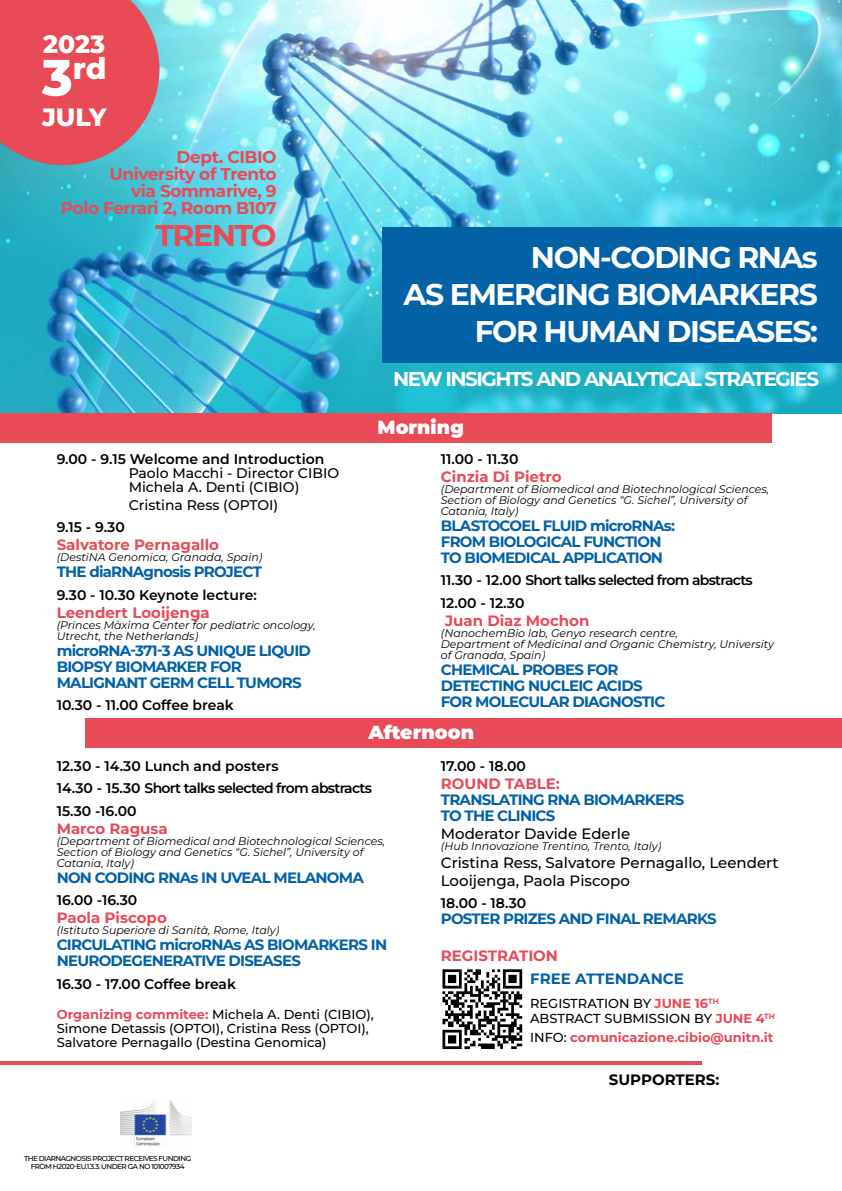
<style>
.page{position:relative;width:842px;height:1191px;background:#fff}
.page>*{position:absolute;margin:0;border:0;box-sizing:border-box;transform-origin:0 0}
.t1{font:700 30px/37px "Montserrat";letter-spacing:-.05em;color:#fff;text-align:right}
.t2{font:700 30px "Montserrat";letter-spacing:-.05em;color:#e84a56}
.t3{font:800 29.7px "Montserrat";color:#fff}
.t4{font:800 25px "Montserrat";color:#fff}
.t5{font:700 20px "Montserrat";letter-spacing:-.075em;color:#fff}
.t6{font:900 19px "Montserrat";color:#fff}
.t7{font:700 17px/17px "Montserrat";letter-spacing:-.025em;color:#e84a56;text-align:right}
.t8{font:700 15px/16px "Montserrat";letter-spacing:-.05em;color:#0361a6}
.t9{font:700 15px "Montserrat";color:#e84a56}
.t10{font:500 15px/18px "Montserrat";color:#000}
.t11{font:700 15px "Montserrat";color:#0361a6}
.t12{font:700 15px "Montserrat";color:#000}
.t13{font:600 14px "Montserrat";color:#000}
.t14{font:600 14px/22.5px "Montserrat";letter-spacing:-.04em;color:#000}
.t15{font:500 14px/14px "Montserrat";color:#000}
.t16{font:600 14px/22.5px "Montserrat";letter-spacing:-.05em;color:#000}
.t17{font:500 13px/14px "Montserrat";color:#000}
.t18{font:700 13px "Montserrat";color:#e84a56}
.t19{font:italic 11px/11px "Montserrat";color:#000}
.t20{font:500 7.2px/7.2px "Montserrat";letter-spacing:-.07em;color:#000;text-align:center}
.s1{font-size:51px}
.s2{font-weight:700;color:#e84a56}
.s3{font-weight:500;color:#000}
</style>
<div class="page">
<img style="left:0;top:0;width:842px;height:414px">
<div style="left:382px;top:227px;width:460px;height:135px;background:#0361a6"></div>
<div style="left:0;top:413px;width:771px;height:29px;background:#e84a56"></div>
<div style="left:85px;top:718px;width:757px;height:29px;background:#e84a56"></div>
<hr style="left:0;top:1061px;width:702px;height:3px;background:#e84a56">
<svg style="left:0;top:0;width:159px;height:165px;background:#d85764"></svg>
<svg style="left:442px;top:969px;width:80px;height:80px"></svg>
<img style="left:121px;top:1100px;width:70px;height:46px">
<h3 class="t4" style="left:43px;top:27px;width:63px">2023</h3>
<h2 class="t3" style="left:42px;top:48px;width:66px"><span class="s1">3</span>rd</h2>
<h3 class="t4" style="left:42px;top:100px;width:66px">JULY</h3>
<h3 class="t7" style="left:61px;top:148px;width:217px">Dept. CIBIO<br>University of Trento<br>via Sommarive, 9<br>Polo Ferrari 2, Room B107</h3>
<h1 class="t2" style="left:156px;top:216px;width:123px">TRENTO</h1>
<p class="t13" style="left:57px;top:449px;width:269px">9.00 - 9.15 Welcome and Introduction</p>
<p class="t15" style="left:129px;top:465px;width:212px">Paolo Macchi - Director CIBIO<br>Michela A. Denti (CIBIO)</p>
<p class="t15" style="left:129px;top:497px;width:151px">Cristina Ress (OPTOI)</p>
<p class="t13" style="left:57px;top:518px;width:70px">9.15 - 9.30</p>
<h3 class="t9" style="left:57px;top:535px;width:164px">Salvatore Pernagallo</h3>
<p class="t19" style="left:57px;top:551px;width:207px">(DestiNA Genomica, Granada, Spain)</p>
<h3 class="t8" style="left:57px;top:563px;width:207px">THE diaRNAgnosis PROJECT</h3>
<p class="t13" style="left:57px;top:585px;width:202px">9.30 - 10.30 Keynote lecture:</p>
<h3 class="t9" style="left:57px;top:602px;width:155px">Leendert Looijenga</h3>
<p class="t19" style="left:57px;top:619px;width:260px">(Princes Màxima Center for pediatric oncology,<br>Utrecht, the Netherlands)</p>
<h3 class="t8" style="left:57px;top:642px;width:256px">microRNA-371-3 AS UNIQUE LIQUID<br>BIOPSY BIOMARKER FOR<br>MALIGNANT GERM CELL TUMORS</h3>
<p class="t13" style="left:57px;top:696px;width:179px">10.30 - 11.00 Coffee break</p>
<h1 class="t1" style="left:404px;top:238px;width:416px">NON-CODING RNAs<br>AS EMERGING BIOMARKERS<br>FOR HUMAN DISEASES:</h1>
<h3 class="t5" style="left:393px;top:366px;width:427px">NEW INSIGHTS AND ANALYTICAL STRATEGIES</h3>
<h3 class="t6" style="left:378px;top:414px;width:88px">Morning</h3>
<p class="t13" style="left:441px;top:449px;width:79px">11.00 - 11.30</p>
<h3 class="t9" style="left:441px;top:466px;width:122px">Cinzia Di Pietro</h3>
<p class="t19" style="left:441px;top:483px;width:330px">(Department of Biomedical and Biotechnological Sciences,<br>Section of Biology and Genetics “G. Sichel”, University of<br>Catania, Italy)</p>
<h3 class="t8" style="left:441px;top:517px;width:236px">BLASTOCOEL FLUID microRNAs:<br>FROM BIOLOGICAL FUNCTION<br>TO BIOMEDICAL APPLICATION</h3>
<p class="t16" style="left:441px;top:568px;width:313px">11.30 - 12.00 Short talks selected from abstracts<br>12.00 - 12.30</p>
<h3 class="t9" style="left:445px;top:610px;width:146px">Juan Diaz Mochon</h3>
<p class="t19" style="left:441px;top:627px;width:335px">(NanochemBio lab, Genyo research centre,<br>Department of Medicinal and Organic Chemistry, University of Granada, Spain)</p>
<h3 class="t8" style="left:441px;top:661px;width:226px">CHEMICAL PROBES FOR<br>DETECTING NUCLEIC ACIDS<br>FOR MOLECULAR DIAGNOSTIC</h3>
<h3 class="t6" style="left:368px;top:719px;width:107px">Afternoon</h3>
<p class="t14" style="left:57px;top:754px;width:317px">12.30 - 14.30 Lunch and posters<br>14.30 - 15.30 Short talks selected from abstracts<br>15.30 -16.00</p>
<h3 class="t9" style="left:57px;top:818px;width:113px">Marco Ragusa</h3>
<p class="t19" style="left:57px;top:835px;width:330px">(Department of Biomedical and Biotechnological Sciences,<br>Section of Biology and Genetics “G. Sichel”, University of<br>Catania, Italy)</p>
<h3 class="t8" style="left:57px;top:869px;width:309px">NON CODING RNAs IN UVEAL MELANOMA</h3>
<p class="t13" style="left:57px;top:891px;width:82px">16.00 -16.30</p>
<h3 class="t9" style="left:57px;top:908px;width:112px">Paola Piscopo</h3>
<p class="t19" style="left:57px;top:924px;width:224px">(Istituto Superiore di Sanità, Rome, Italy)</p>
<h3 class="t8" style="left:57px;top:936px;width:332px">CIRCULATING microRNAs AS BIOMARKERS IN<br>NEURODEGENERATIVE DISEASES</h3>
<p class="t13" style="left:57px;top:974px;width:181px">16.30 - 17.00 Coffee break</p>
<p class="t17" style="left:57px;top:1007px;width:319px"><span class="s2">Organizing commitee:</span> Michela A. Denti (CIBIO),<br>Simone Detassis (OPTOI), Cristina Ress (OPTOI),<br>Salvatore Pernagallo (Destina Genomica)</p>
<p class="t20" style="left:24px;top:1155px;width:169px">THE DIARNAGNOSIS PROJECT RECEIVES FUNDING<br>FROM H2020-EU.1.3.3. UNDER GA NO 101007934</p>
<p class="t13" style="left:441px;top:756px;width:87px">17.00 - 18.00</p>
<h3 class="t9" style="left:441px;top:773px;width:120px">ROUND TABLE:</h3>
<h3 class="t8" style="left:441px;top:791px;width:245px">TRANSLATING RNA BIOMARKERS<br>TO THE CLINICS</h3>
<h3 class="t10" style="left:441px;top:824px;width:191px">Moderator Davide Ederle</h3>
<p class="t19" style="left:441px;top:840px;width:222px">(Hub Innovazione Trentino, Trento, Italy)</p>
<h3 class="t10" style="left:441px;top:853px;width:339px">Cristina Ress, Salvatore Pernagallo, Leendert<br>Looijenga, Paola Piscopo</h3>
<p class="t13" style="left:441px;top:894px;width:87px">18.00 - 18.30</p>
<h3 class="t8" style="left:441px;top:910px;width:277px">POSTER PRIZES AND FINAL REMARKS</h3>
<h3 class="t9" style="left:441px;top:945px;width:119px">REGISTRATION</h3>
<h3 class="t11" style="left:530px;top:968px;width:155px">FREE ATTENDANCE</h3>
<p class="t17" style="left:530px;top:995px;width:246px;line-height:15.6px">REGISTRATION BY <span class="s2">JUNE 16</span><sup>TH<br></sup>ABSTRACT SUBMISSION BY <span class="s2">JUNE 4</span><sup>TH</sup></p>
<p class="t18" style="left:530px;top:1028px;width:245px"><span class="s3">INFO:</span> comunicazione.cibio@unitn.it</p>
<h3 class="t12" style="left:609px;top:1069px;width:112px">SUPPORTERS:</h3>
</div>
